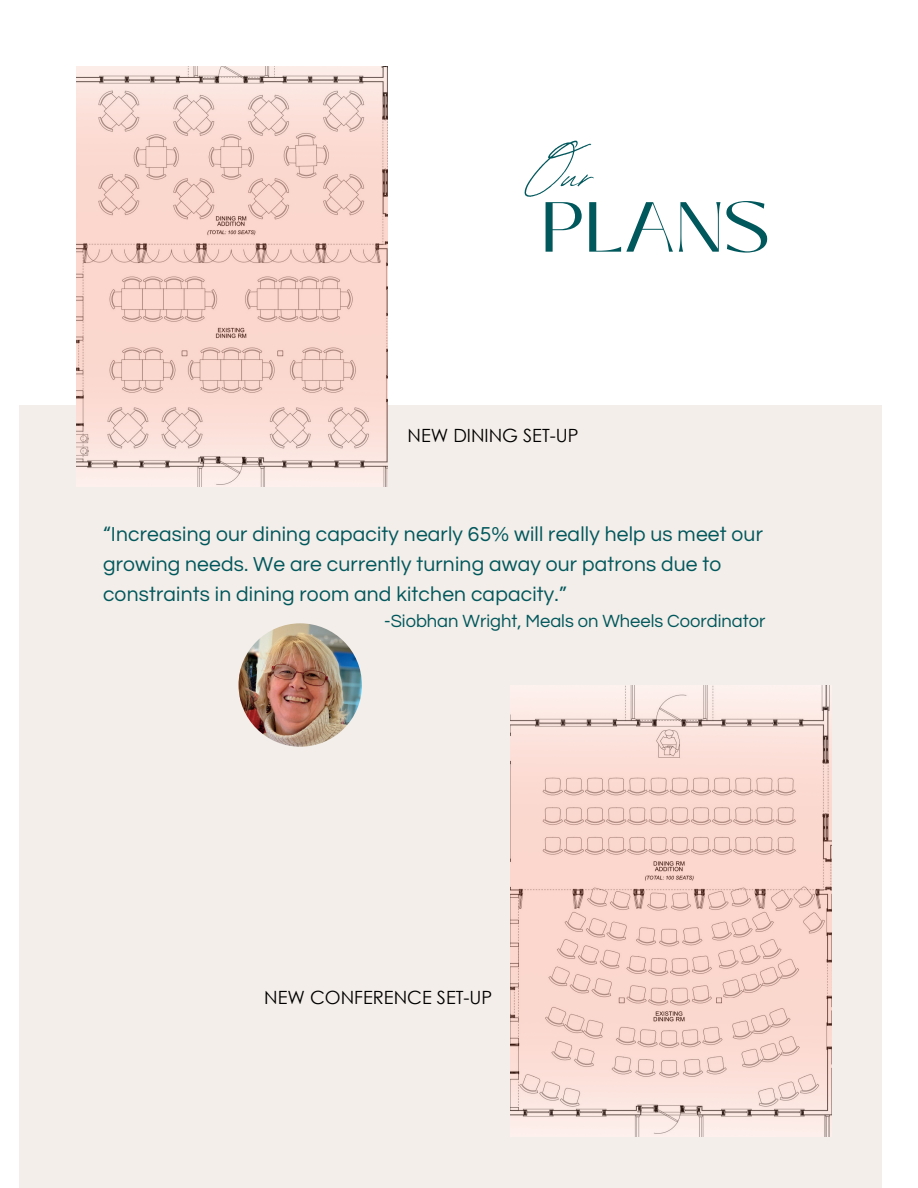
<style>
.page{position:relative;width:918px;height:1188px;background:#fff}
.page>*{position:absolute;margin:0;border:0;box-sizing:border-box;transform-origin:0 0}
.t1{font:70.5px "Black Mango";color:#00575c}
.t2{font:65.7px "Revive 80 Signature";color:#00575c}
.t3{font:21px/30.3px "Questrial";letter-spacing:.01em;color:#00575c}
.t4{font:18.3px "Questrial";color:#00575c}
.t5{font:18.3px "Century Gothic";color:#000}
</style>
<div class="page">
<div style="left:19px;top:405px;width:863px;height:783px;background:#f3eee9"></div>
<img style="left:76px;top:67px;width:312px;height:420px">
<img style="left:510px;top:685px;width:322px;height:451px">
<img style="left:239px;top:623px;width:123px;height:124px;border-radius:50%">
<h2 class="t2" style="left:527px;top:125px;width:69px">Our</h2>
<h1 class="t1" style="left:541px;top:174px;width:231px">PLANS</h1>
<p class="t5" style="left:408px;top:423px;width:173px">NEW DINING SET-UP</p>
<p class="t3" style="left:103px;top:519px;width:661px">“Increasing our dining capacity nearly 65% will really help us meet our growing needs. We are currently turning away our patrons due to constraints in dining room and kitchen capacity.”</p>
<p class="t4" style="left:384px;top:612px;width:383px">-Siobhan Wright, Meals on Wheels Coordinator</p>
<p class="t5" style="left:264px;top:985px;width:230px">NEW CONFERENCE SET-UP</p>
</div>
